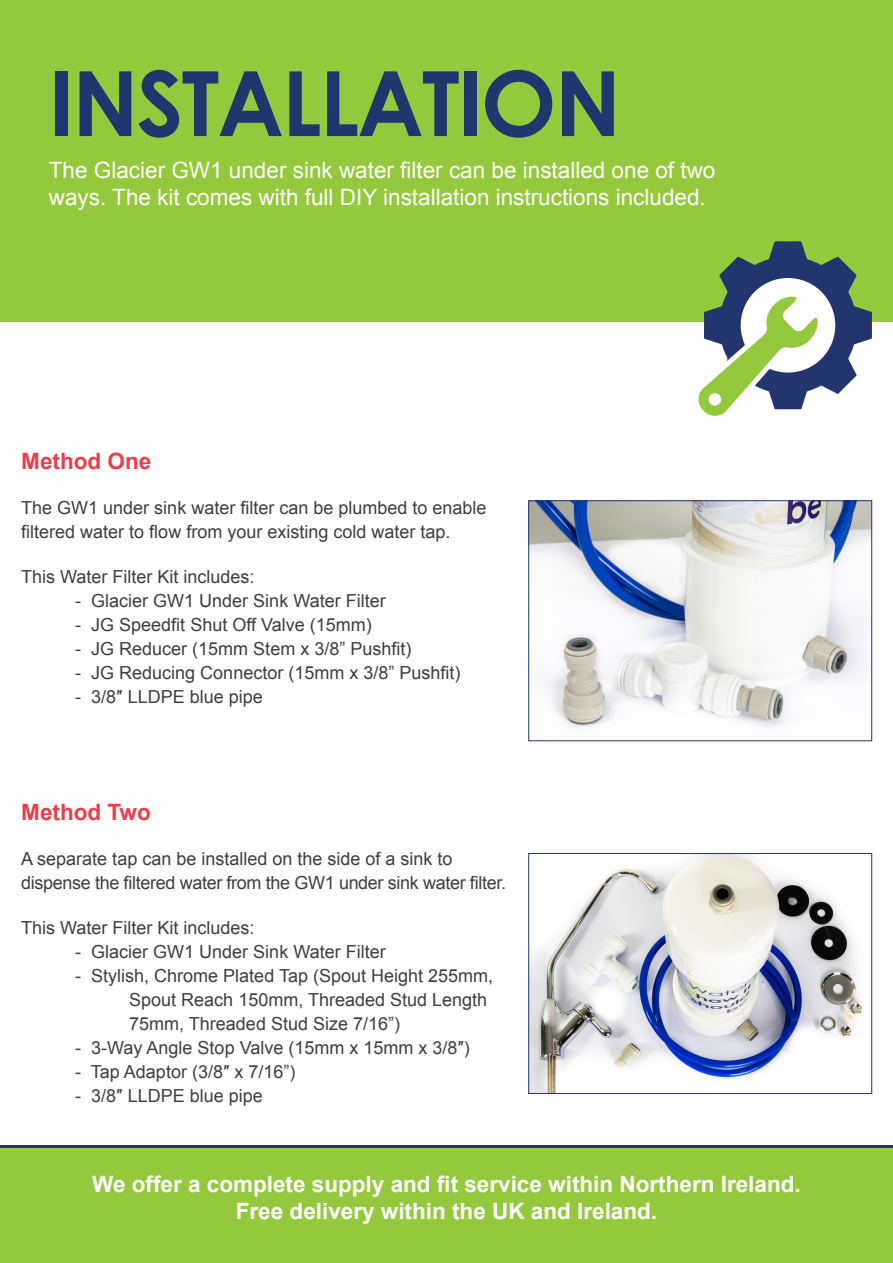
<style>
.page{position:relative;width:893px;height:1263px;background:#fff}
.page>*{position:absolute;margin:0;border:0;box-sizing:border-box;transform-origin:0 0}
.t1{font:700 90px "Century Gothic";letter-spacing:-.02em;color:#23356e}
.t2{font:22.5px/27px "Arial";color:#fff}
.t3{font:700 22.5px "Arial";color:#fff}
.t4{font:700 22.5px "Arial";color:#ef3c49}
.t5{font:18px "Arial";color:#3e3e3f}
.t6{font:18px "Arial";letter-spacing:-.02em;color:#3e3e3f}
</style>
<div class="page">
<img style="left:530px;top:855px;width:332px;height:237px">
<div style="left:528px;top:853px;width:344px;height:241px;border:1px solid #23356e"></div>
<div style="left:0;top:0;width:893px;height:321px;background:#94c93d"></div>
<svg style="left:698px;top:241px;width:174px;height:175px"></svg>
<div style="left:709px;top:393px;width:12px;height:12px;background:#fff;border-radius:50%"></div>
<div style="left:0;top:1145px;width:893px;height:76px;background:#23356e"></div>
<div style="left:0;top:1148px;width:893px;height:115px;background:#94c93d"></div>
<img style="left:530px;top:502px;width:340px;height:226px">
<div style="left:528px;top:500px;width:344px;height:241px;border:1px solid #23356e"></div>
<p class="t1" style="left:49px;top:35px;width:574px">INSTALLATION</p>
<p class="t2" style="left:49px;top:157px;width:668px">The Glacier GW1 under sink water filter can be installed one of two ways. The kit comes with full DIY installation instructions included.</p>
<p class="t4" style="left:21px;top:446px;width:132px">Method One</p>
<p class="t5" style="left:21px;top:496px;width:467px">The GW1 under sink water filter can be plumbed to enable</p>
<p class="t5" style="left:21px;top:520px;width:431px">filtered water to flow from your existing cold water tap.</p>
<p class="t5" style="left:21px;top:565px;width:235px">This Water Filter Kit includes:</p>
<p class="t5" style="left:75px;top:589px;width:312px">- Glacier GW1 Under Sink Water Filter</p>
<p class="t5" style="left:75px;top:613px;width:298px">- JG Speedfit Shut Off Valve (15mm)</p>
<p class="t5" style="left:75px;top:637px;width:338px">- JG Reducer (15mm Stem x 3/8” Pushfit)</p>
<p class="t5" style="left:75px;top:661px;width:387px">- JG Reducing Connector (15mm x 3/8” Pushfit)</p>
<p class="t5" style="left:75px;top:685px;width:189px">- 3/8″ LLDPE blue pipe</p>
<p class="t4" style="left:21px;top:797px;width:131px">Method Two</p>
<p class="t5" style="left:21px;top:847px;width:433px">A separate tap can be installed on the side of a sink to</p>
<p class="t6" style="left:21px;top:871px;width:486px">dispense the filtered water from the GW1 under sink water filter.</p>
<p class="t5" style="left:21px;top:916px;width:235px">This Water Filter Kit includes:</p>
<p class="t5" style="left:75px;top:940px;width:312px">- Glacier GW1 Under Sink Water Filter</p>
<p class="t5" style="left:75px;top:964px;width:419px">- Stylish, Chrome Plated Tap (Spout Height 255mm,</p>
<p class="t5" style="left:129px;top:988px;width:359px">Spout Reach 150mm, Threaded Stud Length</p>
<p class="t5" style="left:129px;top:1012px;width:272px">75mm, Threaded Stud Size 7/16”)</p>
<p class="t5" style="left:75px;top:1036px;width:396px">- 3-Way Angle Stop Valve (15mm x 15mm x 3/8″)</p>
<p class="t5" style="left:75px;top:1060px;width:222px">- Tap Adaptor (3/8″ x 7/16”)</p>
<p class="t5" style="left:75px;top:1084px;width:189px">- 3/8″ LLDPE blue pipe</p>
<p class="t3" style="left:92px;top:1169px;width:710px">We offer a complete supply and fit service within Northern Ireland.</p>
<p class="t3" style="left:236px;top:1196px;width:423px">Free delivery within the UK and Ireland.</p>
</div>
